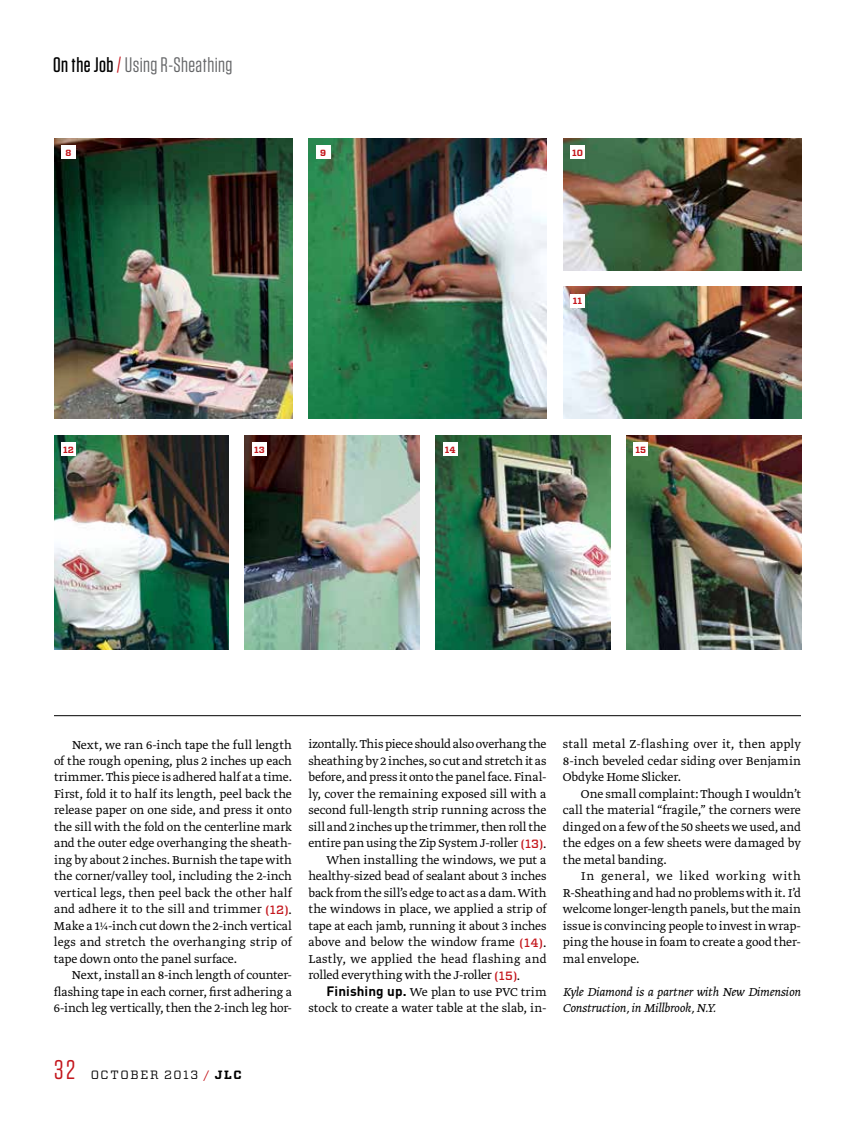
<style>
.page{position:relative;width:864px;height:1134px;background:#fff}
.page>*{position:absolute;margin:0;border:0;box-sizing:border-box;transform-origin:0 0}
.t1{font:27px "Tungsten";color:#c4161c}
.t2{font:21px "Tungsten";letter-spacing:.02em;color:#636466}
.t3{font:300 13.5px/16.5px "Greta Text Std";letter-spacing:-.005em;color:#000;text-align:justify}
.t4{font:italic 300 13.5px/16.5px "Greta Text Std";letter-spacing:-.01em;color:#000}
.t5{font:300 13.5px "Greta Text Std";letter-spacing:.015em;color:#000}
.t6{font:12px "Vitesse";letter-spacing:.135em;color:#000}
.t7{font:700 9px "Vitesse";letter-spacing:.01em;color:#c4161c}
.s1{font-weight:500;color:#000}
.s2{color:#c4161c}
.s3{font-family:"Vitesse";font-weight:500;font-size:12px;color:#c4161c}
.s4{font-family:"DINOT";font-weight:700}
.s5{font-weight:700}
</style>
<div class="page">
<img style="left:245px;top:435px;width:174px;height:215px">
<img style="left:436px;top:435px;width:175px;height:215px">
<img style="left:626px;top:436px;width:175px;height:214px">
<div style="left:252px;top:442px;width:15px;height:14px;background:#fff"></div>
<div style="left:443px;top:442px;width:14px;height:14px;background:#fff"></div>
<div style="left:634px;top:442px;width:14px;height:14px;background:#fff"></div>
<img style="left:54px;top:436px;width:174px;height:214px">
<div style="left:61px;top:442px;width:15px;height:14px;background:#fff"></div>
<img style="left:563px;top:138px;width:238px;height:132px">
<img style="left:563px;top:286px;width:238px;height:133px">
<div style="left:570px;top:145px;width:15px;height:14px;background:#fff"></div>
<div style="left:570px;top:294px;width:15px;height:14px;background:#fff"></div>
<img style="left:309px;top:138px;width:238px;height:281px">
<div style="left:316px;top:145px;width:14px;height:14px;background:#fff"></div>
<img style="left:54px;top:138px;width:238px;height:281px">
<div style="left:61px;top:145px;width:15px;height:14px;background:#fff"></div>
<hr style="left:54px;top:715px;width:747px;height:1px;background:#000">
<h2 class="t2" style="left:53px;top:54px;width:181px"><span class="s1">On the Job</span> <span class="s2">/</span> Using R-Sheathing</h2>
<p class="t7" style="left:66px;top:147px;width:7px">8</p>
<p class="t7" style="left:320px;top:147px;width:7px">9</p>
<p class="t7" style="left:572px;top:147px;width:12px">10</p>
<p class="t7" style="left:573px;top:295px;width:11px">11</p>
<p class="t7" style="left:63px;top:444px;width:12px">12</p>
<p class="t7" style="left:254px;top:444px;width:12px">13</p>
<p class="t7" style="left:445px;top:444px;width:12px">14</p>
<p class="t7" style="left:635px;top:444px;width:12px">15</p>
<p class="t3" style="left:54px;top:737px;width:240px;text-indent:18px">Next, we ran 6-inch tape the full length of the rough opening, plus 2 inches up each trimmer. This piece is adhered half at a time.<br>First, fold it to half its length, peel back the release paper on one side, and press it onto the sill with the fold on the centerline mark and the outer edge overhanging the sheath&shy;ing by about 2 inches. Burnish the tape with the corner/valley tool, including the 2-inch vertical legs, then peel back the other half and adhere it to the sill and trimmer <span class="s3">(12)</span>.<br>Make a 1¼-inch cut down the 2-inch vertical legs and stretch the overhanging strip of tape down onto the panel surface.</p>
<p class="t3" style="left:54px;top:968px;width:240px;text-indent:18px">Next, install an 8-inch length of counter&shy;flashing tape in each corner, first adhering a 6-inch leg vertically, then the 2-inch leg hor-</p>
<p class="t3" style="left:308px;top:737px;width:240px">izontally. This piece should also overhang the</p>
<p class="t3" style="left:308px;top:753px;width:240px">sheathing by 2 inches, so cut and stretch it as</p>
<p class="t3" style="left:308px;top:770px;width:240px">before, and press it onto the panel face. Final-</p>
<p class="t3" style="left:308px;top:786px;width:240px">ly, cover the remaining exposed sill with a</p>
<p class="t3" style="left:308px;top:803px;width:240px">second full-length strip running across the</p>
<p class="t3" style="left:308px;top:819px;width:239px">sill and 2 inches up the trimmer, then roll the</p>
<p class="t3" style="left:308px;top:836px;width:240px">entire pan using the Zip System J-roller <span class="s3">(13)</span>.</p>
<p class="t3" style="left:327px;top:852px;width:221px">When installing the windows, we put a</p>
<p class="t3" style="left:309px;top:869px;width:239px">healthy-sized bead of sealant about 3 inches</p>
<p class="t3" style="left:309px;top:885px;width:240px">back from the sill’s edge to act as a dam. With</p>
<p class="t3" style="left:309px;top:902px;width:240px">the windows in place, we applied a strip of</p>
<p class="t3" style="left:309px;top:918px;width:240px">tape at each jamb, running it about 3 inches</p>
<p class="t3" style="left:309px;top:935px;width:239px">above and below the window frame <span class="s3">(14)</span>.</p>
<p class="t5" style="left:308px;top:951px;width:240px">Lastly, we applied the head flashing and</p>
<p class="t3" style="left:308px;top:968px;width:213px">rolled everything with the J-roller <span class="s3">(15)</span>.</p>
<p class="t3" style="left:327px;top:984px;width:222px"><span class="s4">Finishing up.</span> We plan to use PVC trim</p>
<p class="t3" style="left:308px;top:1001px;width:240px">stock to create a water table at the slab, in-</p>
<p class="t3" style="left:563px;top:737px;width:239px">stall metal Z-flashing over it, then apply 8-inch beveled cedar siding over Benjamin Obdyke Home Slicker.</p>
<p class="t3" style="left:563px;top:786px;width:240px;text-indent:18px">One small complaint: Though I wouldn’t call the material “fragile,” the corners were dinged on a few of the 50 sheets we used, and the edges on a few sheets were damaged by the metal banding.</p>
<p class="t3" style="left:563px;top:869px;width:240px;text-indent:18px">In general, we liked working with R-Sheathing and had no problems with it. I’d welcome longer-length panels, but the main issue is convincing people to invest in wrap&shy;ping the house in foam to create a good ther&shy;mal envelope.</p>
<p class="t4" style="left:563px;top:984px;width:239px">Kyle Diamond is a partner with New Dimension<br>Construction, in Millbrook, N.Y.</p>
<h1 class="t1" style="left:54px;top:1055px;width:23px">32</h1>
<p class="t6" style="left:91px;top:1066px;width:153px">OCTOBER 2013 <span class="s2">/</span> <span class="s5">JLC</span></p>
</div>
